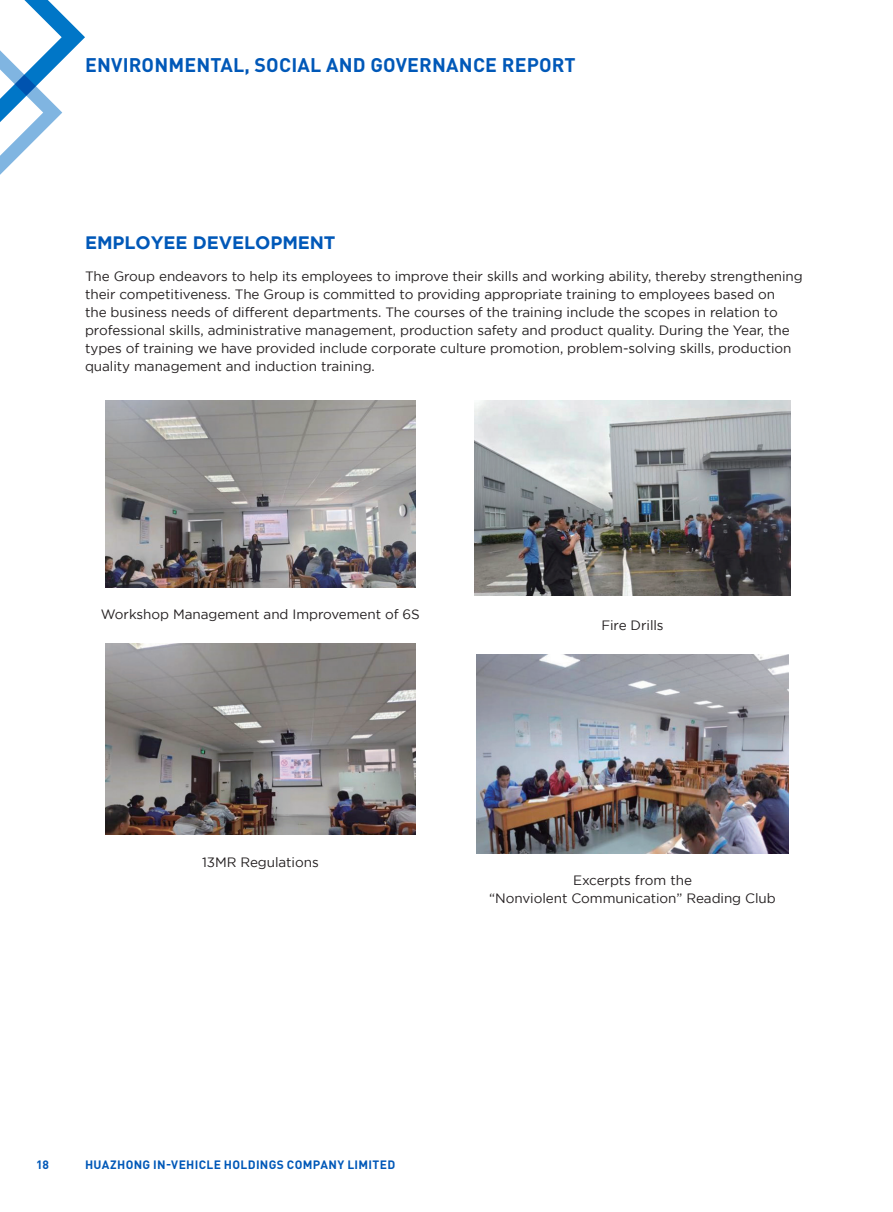
<style>
.page{position:relative;width:893px;height:1212px;background:#fff}
.page>*{position:absolute;margin:0;border:0;box-sizing:border-box;transform-origin:0 0}
.t1{font:700 19.5px "DINOT";letter-spacing:.01em;color:#0058b8}
._01_Heading_1{font:700 18px "Gotham";letter-spacing:-.005em;color:#0058b8}
._00_Body_text{font:13.5px/18px "Gotham";letter-spacing:-.005em;color:#231f20}
.t2{font:700 12px "DINOT";letter-spacing:.025em;color:#0058b8}
</style>
<div class="page">
<svg style="left:0;top:0;width:85px;height:175px"></svg>
<img style="left:105px;top:401px;width:311px;height:186px">
<img style="left:106px;top:644px;width:309px;height:191px">
<img style="left:474px;top:401px;width:317px;height:194px">
<img style="left:477px;top:654px;width:311px;height:199px">
<h1 class="t1" style="left:85px;top:50px;width:492px">ENVIRONMENTAL, SOCIAL AND GOVERNANCE REPORT</h1>
<p class="_01_Heading_1" style="left:85px;top:232px;width:252px">EMPLOYEE DEVELOPMENT</p>
<p class="_00_Body_text" style="left:85px;top:267px;width:719px">The Group endeavors to help its employees to improve their skills and working ability, thereby strengthening their competitiveness. The Group is committed to providing appropriate training to employees based on<br>the business needs of different departments. The courses of the training include the scopes in relation to professional skills, administrative management, production safety and product quality. During the Year, the types of training we have provided include corporate culture promotion, problem-solving skills, production quality management and induction training.</p>
<p class="_00_Body_text" style="left:101px;top:605px;width:320px">Workshop Management and Improvement of 6S</p>
<p class="_00_Body_text" style="left:601px;top:616px;width:64px">Fire Drills</p>
<p class="_00_Body_text" style="left:202px;top:853px;width:118px">13MR Regulations</p>
<p class="_00_Body_text" style="left:573px;top:871px;width:120px">Excerpts from the</p>
<p class="_00_Body_text" style="left:489px;top:889px;width:288px">“Nonviolent Communication” Reading Club</p>
<p class="t2" style="left:36px;top:1156px;width:14px">18</p>
<p class="t2" style="left:85px;top:1156px;width:312px">HUAZHONG IN-VEHICLE HOLDINGS COMPANY LIMITED</p>
</div>
